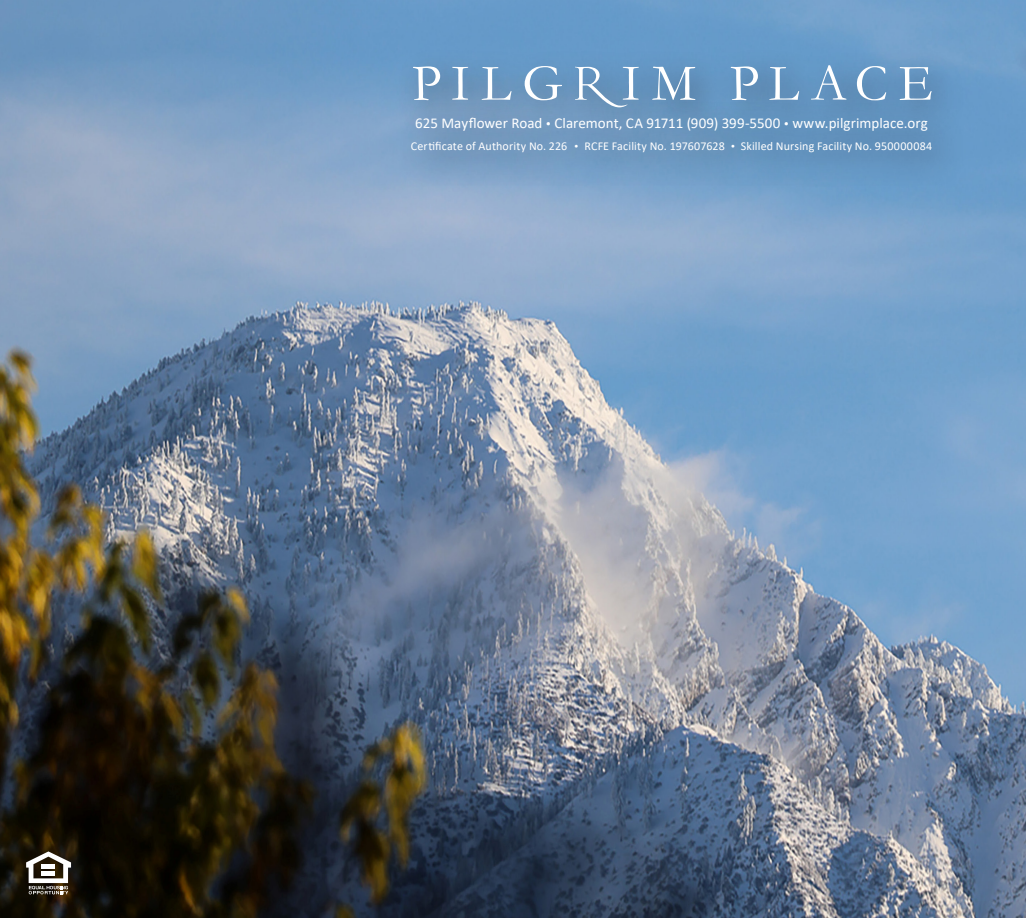
<style>
.page{position:relative;width:1026px;height:918px;background:#fff}
.page>*{position:absolute;margin:0;border:0;box-sizing:border-box;transform-origin:0 0}
.t1{font:52.5px "Garamond";letter-spacing:.2em;color:#fff}
.t2{font:15px "Calibri";letter-spacing:.005em;color:#fff}
.t3{font:12px "Calibri";letter-spacing:.01em;color:#fff}
.s1{font-family:"Mason Serif OT"}
.s2{font-size:10.5px}
.s3{font-size:9px}
</style>
<div class="page">
<img style="left:0;top:0;width:1026px;height:918px">
<svg style="left:0;top:601px;width:466px;height:317px;background:#2b2c2c"></svg>
<div style="left:397px;top:47px;width:571px;height:98px;background:#231f20;opacity:.75"></div>
<svg style="left:26px;top:851px;width:45px;height:43px"></svg>
<div style="left:41px;top:864px;width:14px;height:5px;background:#fff"></div>
<div style="left:41px;top:871px;width:14px;height:5px;background:#fff"></div>
<div style="left:395px;top:99px;width:573px;height:91px;background:#231f20;opacity:.75"></div>
<p class="t1" style="left:412px;top:48px;width:522px">PILG<span class="s1">R</span>IM PLACE</p>
<p class="t2" style="left:415px;top:113px;width:514px">625 Mayflower Road <span class="s2">•</span> Claremont, CA 91711 (909) 399-5500 <span class="s2">•</span> www.pilgrimplace.org</p>
<p class="t3" style="left:411px;top:138px;width:523px">Certificate of Authority No. 226 <span class="s3">•</span> RCFE Facility No. 197607628 <span class="s3">•</span> Skilled Nursing Facility No. 950000084</p>
</div>
